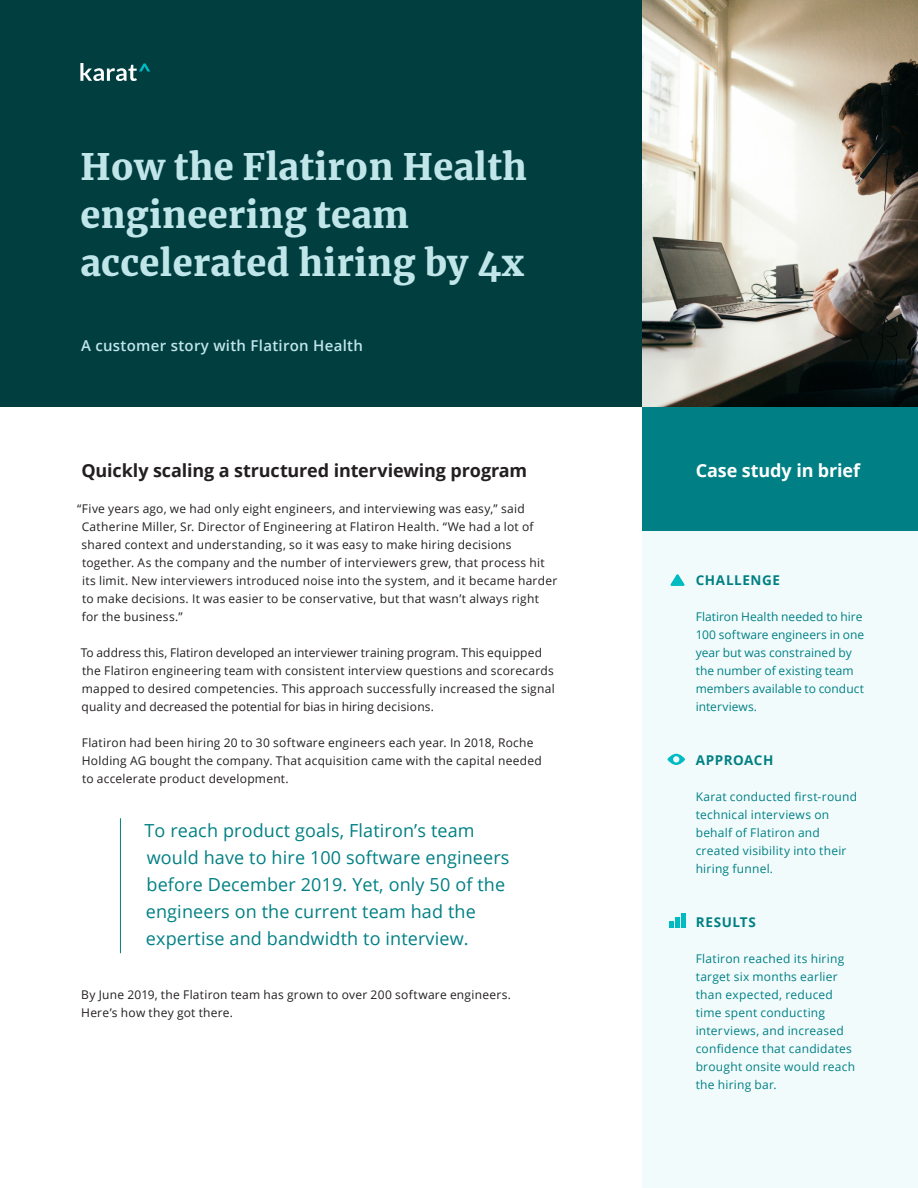
<style>
.page{position:relative;width:918px;height:1188px;background:#fff}
.page>*{position:absolute;margin:0;border:0;box-sizing:border-box;transform-origin:0 0}
.t1{font:900 36px/48px "Merriweather";letter-spacing:.01em;color:#c1e6e9}
.Content_Quote{font:18px/27px "Open Sans";letter-spacing:.01em;color:#008084}
.t2{font:700 18px "Open Sans";letter-spacing:-.01em;color:#231f20}
.t3{font:700 18px "Open Sans";letter-spacing:-.005em;color:#fff}
.t4{font:600 15px "Open Sans";letter-spacing:.02em;color:#c1e6e9}
.all_caps{font:700 13.5px "Open Sans";letter-spacing:.04em;color:#008084}
.Content_Body{font:12px/18px "Open Sans";letter-spacing:.02em;color:#231f20}
.Content_Body-2{font:12px/18px "Open Sans";letter-spacing:.02em;color:#008084}
.Content_Body-3{font:12px/18px "Open Sans";color:#008084}
</style>
<div class="page">
<div style="left:642px;top:406px;width:276px;height:782px;background:#f2fbfc"></div>
<div style="left:642px;top:405px;width:276px;height:126px;background:#008084"></div>
<div style="left:0;top:0;width:918px;height:406px;background:#003e40"></div>
<svg style="left:80px;top:63px;width:70px;height:18px"></svg>
<img style="left:642px;top:0;width:276px;height:406px">
<svg style="left:670px;top:574px;width:15px;height:12px"></svg>
<svg style="left:667px;top:754px;width:18px;height:11px"></svg>
<svg style="left:669px;top:921px;width:4px;height:7px"></svg>
<hr style="left:675px;top:917px;width:4px;height:11px;background:#00bcc2">
<hr style="left:681px;top:913px;width:4px;height:15px;background:#00bcc2">
<hr style="left:120px;top:818px;width:1px;height:135px;background:#008084">
<h2 class="t1" style="left:80px;top:142px;width:448px">How the Flatiron Health engineering team accelerated hiring by 4x</h2>
<h5 class="t4" style="left:81px;top:335px;width:284px">A customer story with Flatiron Health</h5>
<h4 class="t2" style="left:81px;top:458px;width:447px">Quickly scaling a structured interviewing program</h4>
<h4 class="t3" style="left:696px;top:458px;width:166px">Case study in brief</h4>
<p class="Content_Body" style="left:82px;top:499px;width:477px;text-indent:-4px">“Five years ago, we had only eight engineers, and interviewing was easy,” said Catherine Miller, Sr. Director of Engineering at Flatiron Health. “We had a lot of shared context and understanding, so it was easy to make hiring decisions together. As the company and the number of interviewers grew, that process hit its limit. New interviewers introduced noise into the system, and it became harder to make decisions. It was easier to be conservative, but that wasn’t always right for the business.”</p>
<p class="Content_Body" style="left:81px;top:643px;width:475px">To address this, Flatiron developed an interviewer training program. This equipped the Flatiron engineering team with consistent interview questions and scorecards mapped to desired competencies. This approach successfully increased the signal quality and decreased the potential for bias in hiring decisions.</p>
<p class="Content_Body" style="left:82px;top:733px;width:462px">Flatiron had been hiring 20 to 30 software engineers each year. In 2018, Roche<br>Holding AG bought the company. That acquisition came with the capital needed to accelerate product development.</p>
<p class="all_caps" style="left:696px;top:571px;width:86px">CHALLENGE</p>
<p class="Content_Body-3" style="left:696px;top:607px;width:170px">Flatiron Health needed to hire<br>100 software engineers in one year but was constrained by the number of existing team members available to conduct interviews.</p>
<p class="all_caps" style="left:696px;top:751px;width:79px">APPROACH</p>
<p class="Content_Body-2" style="left:696px;top:787px;width:163px">Karat conducted first-round technical interviews on behalf of Flatiron and created visibility into their hiring funnel.</p>
<p class="Content_Quote" style="left:145px;top:817px;width:366px">To reach product goals, Flatiron’s team would have to hire 100 software engineers before December 2019. Yet, only 50 of the engineers on the current team had the expertise and bandwidth to interview.</p>
<p class="all_caps" style="left:696px;top:913px;width:62px">RESULTS</p>
<p class="Content_Body-2" style="left:696px;top:949px;width:161px">Flatiron reached its hiring target six months earlier than expected, reduced time spent conducting interviews, and increased confidence that candidates brought onsite would reach the hiring bar.</p>
<p class="Content_Body" style="left:81px;top:985px;width:431px">By June 2019, the Flatiron team has grown to over 200 software engineers.<br>Here’s how they got there.</p>
</div>
